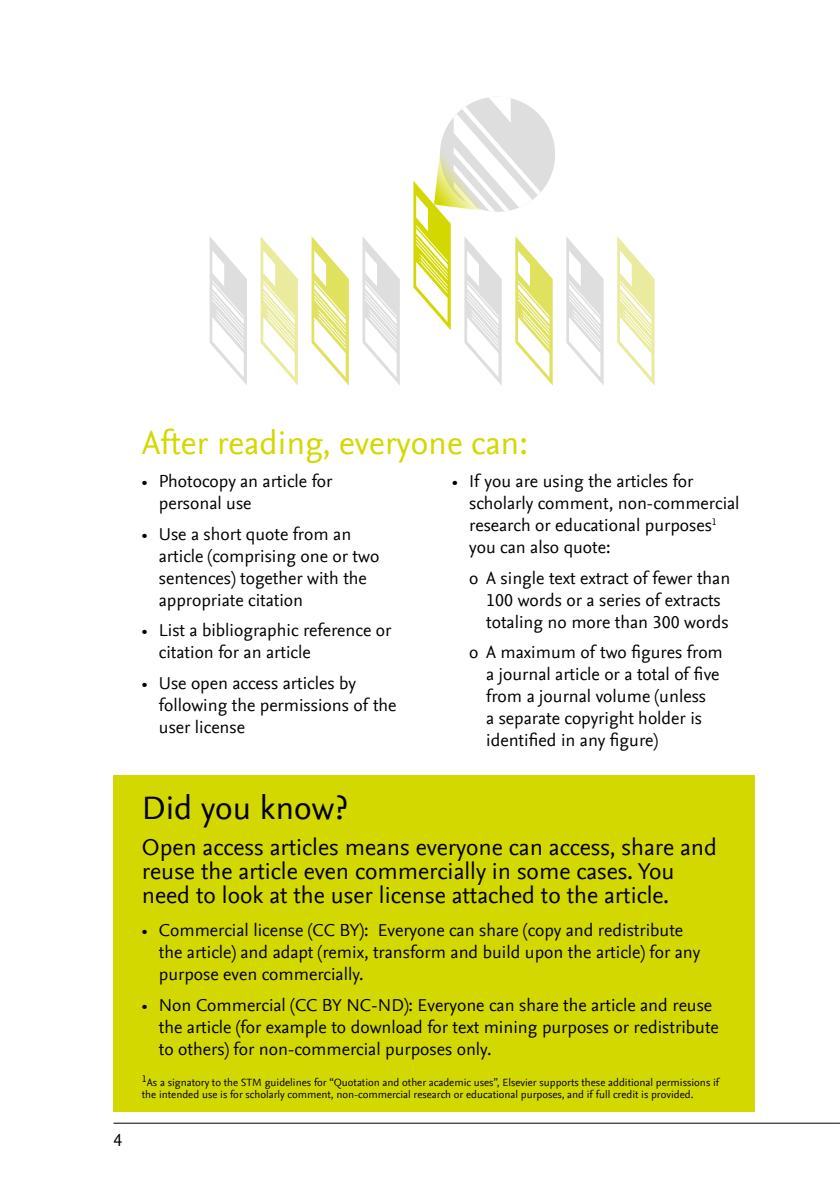
<style>
.page{position:relative;width:840px;height:1191px;background:#fff}
.page>*{position:absolute;margin:0;border:0;box-sizing:border-box;transform-origin:0 0}
.t1{font:34px "Nexus Sans Offc Pro";color:#d3d800}
.t2{font:34px "Nexus Sans Offc Pro";color:#000}
.t3{font:24px/24px "Nexus Sans Offc Pro";color:#000}
.t4{font:18px/22px "Nexus Sans Offc Pro";color:#000}
.t5{font:11px/12px "Nexus Sans Offc Pro";color:#000}
</style>
<div class="page">
<hr style="left:113px;top:1122px;width:726px;height:1px;background:#000">
<div style="left:113px;top:775px;width:641px;height:336px;background:#d3d800"></div>
<svg style="left:209px;top:237px;width:38px;height:148px"></svg>
<svg style="left:260px;top:236px;width:38px;height:150px"></svg>
<svg style="left:311px;top:236px;width:37px;height:149px"></svg>
<svg style="left:362px;top:237px;width:37px;height:147px"></svg>
<svg style="left:566px;top:237px;width:37px;height:148px"></svg>
<svg style="left:617px;top:236px;width:37px;height:149px"></svg>
<svg style="left:413px;top:97px;width:142px;height:289px"></svg>
<p class="t4" style="left:113px;top:1128px;width:10px">4</p>
<h1 class="t1" style="left:142px;top:417px;width:387px">After reading, everyone can:</h1>
<p class="t4" style="left:469px;top:469px;width:272px;text-indent:-17px">• If you are using the articles for scholarly comment, non-commercial research or educational purposes<sup>1 </sup>you can also quote:</p>
<p class="t4" style="left:486px;top:566px;width:245px;text-indent:-17px">o A single text extract of fewer than<br>100 words or a series of extracts totaling no more than 300 words</p>
<p class="t4" style="left:486px;top:640px;width:238px;text-indent:-17px">o A maximum of two figures from a journal article or a total of five from a journal volume (unless<br>a separate copyright holder is identified in any figure)</p>
<p class="t4" style="left:159px;top:469px;width:175px;text-indent:-17px">• Photocopy an article for personal use</p>
<p class="t4" style="left:159px;top:522px;width:222px;text-indent:-17px">• Use a short quote from an article (comprising one or two sentences) together with the appropriate citation</p>
<p class="t4" style="left:159px;top:618px;width:234px;text-indent:-17px">• List a bibliographic reference or citation for an article</p>
<p class="t4" style="left:159px;top:671px;width:239px;text-indent:-17px">• Use open access articles by following the permissions of the user license</p>
<h1 class="t2" style="left:142px;top:782px;width:207px">Did you know?</h1>
<h2 class="t3" style="left:142px;top:833px;width:576px">Open access articles means everyone can access, share and reuse the article even commercially in some cases. You need to look at the user license attached to the article.</h2>
<p class="t4" style="left:159px;top:918px;width:542px;text-indent:-17px">• Commercial license (CC BY): Everyone can share (copy and redistribute the article) and adapt (remix, transform and build upon the article) for any purpose even commercially.</p>
<p class="t4" style="left:159px;top:992px;width:561px;text-indent:-17px">• Non Commercial (CC BY NC-ND): Everyone can share the article and reuse the article (for example to download for text mining purposes or redistribute to others) for non-commercial purposes only.</p>
<p class="t5" style="left:142px;top:1075px;width:578px"><sup>1</sup>As a signatory to the STM guidelines for “Quotation and other academic uses”, Elsevier supports these additional permissions if the intended use is for scholarly comment, non-commercial research or educational purposes, and if full credit is provided.</p>
</div>
